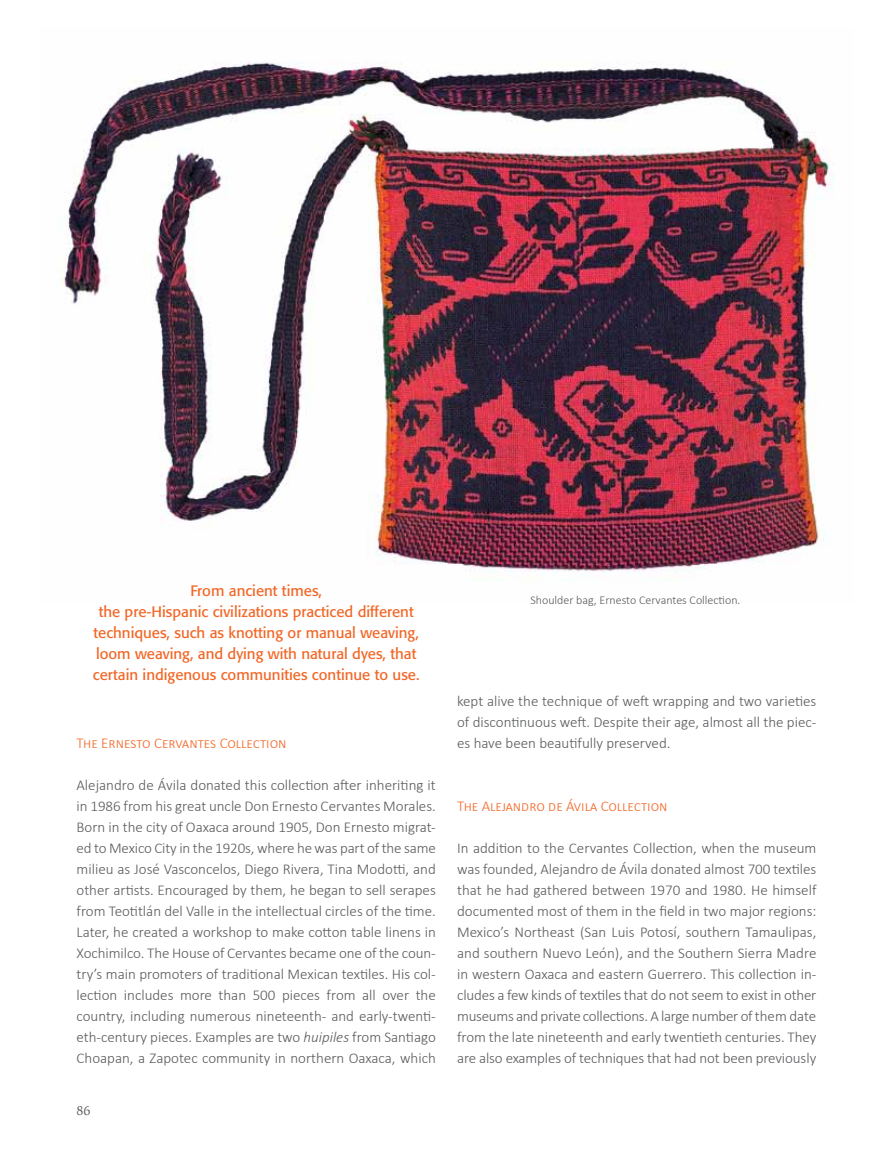
<style>
.page{position:relative;width:893px;height:1149px;background:#fff}
.page>*{position:absolute;margin:0;border:0;box-sizing:border-box;transform-origin:0 0}
.t1{font:300 15px/21px "Calibri";color:#58595b;text-align:justify}
.t2{font:15px/21px "Formata";color:#f26727;text-align:center}
.t3{font:300 15px "Calibri";color:#f26727}
.t4{font:13.5px "Slimbach";color:#58595b}
.t5{font:300 12px "Calibri";color:#58595b}
.s1{font-style:italic}
</style>
<div class="page">
<img style="left:63px;top:62px;width:771px;height:514px">
<p class="t2" style="left:93px;top:580px;width:328px">From ancient times,<br>the pre-Hispanic civilizations practiced different techniques, such as knotting or manual weaving, loom weaving, and dying with natural dyes, that certain indigenous communities continue to use.</p>
<p class="t3" style="left:77px;top:733px;width:212px">The Ernesto Cervantes Collection</p>
<p class="t1" style="left:77px;top:773px;width:361px">Alejandro de Ávila donated this collection after inheriting it in 1986 from his great uncle Don Ernesto Cervantes Morales.<br>Born in the city of Oaxaca around 1905, Don Ernesto migrat&shy;ed to Mexico City in the 1920s, where he was part of the same milieu as José Vasconcelos, Diego Rivera, Tina Modotti, and other artists. Encouraged by them, he began to sell serapes from Teotitlán del Valle in the intellectual circles of the time.<br>Later, he created a workshop to make cotton table linens in Xochimilco. The House of Cervantes became one of the coun&shy;try’s main promoters of traditional Mexican textiles. His col&shy;lection includes more than 500 pieces from all over the country, including numerous nineteenth- and early-twenti&shy;eth-century pieces. Examples are two <span class="s1">huipiles</span> from Santiago Choapan, a Zapotec community in northern Oaxaca, which</p>
<p class="t4" style="left:77px;top:1102px;width:15px">86</p>
<p class="t5" style="left:530px;top:592px;width:212px">Shoulder bag, Ernesto Cervantes Collection.</p>
<p class="t1" style="left:457px;top:689px;width:361px">kept alive the technique of weft wrapping and two varieties of discontinuous weft. Despite their age, almost all the piec&shy;es have been beautifully preserved.</p>
<p class="t3" style="left:457px;top:796px;width:212px">The Alejandro de Ávila Collection</p>
<p class="t1" style="left:457px;top:836px;width:361px">In addition to the Cervantes Collection, when the museum was founded, Alejandro de Ávila donated almost 700 textiles that he had gathered between 1970 and 1980. He himself documented most of them in the field in two major regions:<br>Mexico’s Northeast (San Luis Potosí, southern Tamaulipas, and southern Nuevo León), and the Southern Sierra Madre in western Oaxaca and eastern Guerrero. This collection in&shy;cludes a few kinds of textiles that do not seem to exist in other museums and private collections. A large number of them date from the late nineteenth and early twentieth centuries. They are also examples of techniques that had not been previously</p>
</div>
